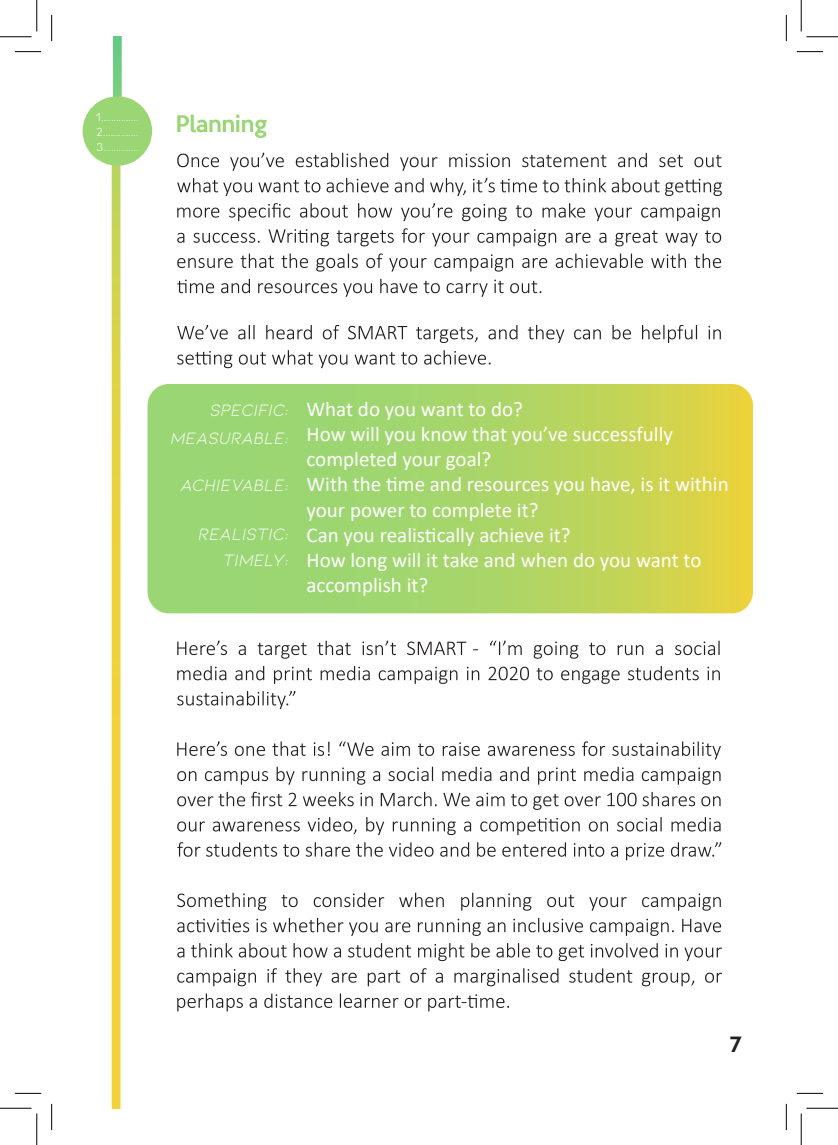
<style>
.page{position:relative;width:838px;height:1145px;background:#fff}
.page>*{position:absolute;margin:0;border:0;box-sizing:border-box;transform-origin:0 0}
.t1{font:21px/25.2px "Calibri";color:#fff}
.t2{font:500 19.25px "Keep Calm";color:#231f20}
.t3{font:17.5px/28px "Kiona Itallic";color:#fff;text-align:right}
.t4{font:12.42px/15px "Kiona";color:#fff;text-align:justify;scale:1.11 1}
</style>
<div class="page">
<div style="left:113px;top:37px;width:9px;height:94px;background:#6fcc82"></div>
<svg style="left:147px;top:384px;width:605px;height:229px;background:#afd564"></svg>
<svg style="left:112px;top:166px;width:8px;height:942px;background:#e6d23e"></svg>
<div style="left:83px;top:96px;width:69px;height:70px;background:#9ad673;border-radius:50%"></div>
<svg style="left:177px;top:115px;width:89px;height:23px"></svg>
<svg style="left:177px;top:153px;width:544px;height:18px"></svg>
<svg style="left:177px;top:178px;width:544px;height:18px"></svg>
<svg style="left:177px;top:203px;width:542px;height:18px"></svg>
<svg style="left:177px;top:228px;width:544px;height:18px"></svg>
<svg style="left:177px;top:254px;width:544px;height:18px"></svg>
<svg style="left:177px;top:279px;width:364px;height:18px"></svg>
<svg style="left:177px;top:325px;width:543px;height:18px"></svg>
<svg style="left:177px;top:350px;width:313px;height:18px"></svg>
<svg style="left:177px;top:641px;width:542px;height:18px"></svg>
<svg style="left:177px;top:666px;width:542px;height:18px"></svg>
<svg style="left:177px;top:691px;width:118px;height:18px"></svg>
<svg style="left:177px;top:741px;width:543px;height:19px"></svg>
<svg style="left:177px;top:767px;width:543px;height:18px"></svg>
<svg style="left:177px;top:792px;width:543px;height:18px"></svg>
<svg style="left:177px;top:817px;width:543px;height:18px"></svg>
<svg style="left:177px;top:842px;width:544px;height:18px"></svg>
<svg style="left:177px;top:893px;width:543px;height:18px"></svg>
<svg style="left:177px;top:918px;width:544px;height:18px"></svg>
<svg style="left:177px;top:943px;width:544px;height:18px"></svg>
<svg style="left:177px;top:968px;width:544px;height:18px"></svg>
<svg style="left:177px;top:993px;width:332px;height:19px"></svg>
<svg style="left:15px;top:51px;width:26px;height:1px"></svg>
<svg style="left:796px;top:51px;width:27px;height:1px"></svg>
<svg style="left:15px;top:1093px;width:26px;height:1px"></svg>
<svg style="left:796px;top:1093px;width:27px;height:1px"></svg>
<svg style="left:51px;top:15px;width:1px;height:26px"></svg>
<svg style="left:51px;top:1104px;width:1px;height:26px"></svg>
<svg style="left:786px;top:15px;width:1px;height:26px"></svg>
<svg style="left:786px;top:1104px;width:1px;height:26px"></svg>
<hr style="left:0;top:36px;width:32px;height:1px;background:#000">
<hr style="left:806px;top:36px;width:31px;height:1px;background:#000">
<hr style="left:0;top:1108px;width:32px;height:1px;background:#000">
<hr style="left:806px;top:1108px;width:31px;height:1px;background:#000">
<hr style="left:36px;top:0;width:1px;height:31px;background:#000">
<hr style="left:36px;top:1113px;width:1px;height:32px;background:#000">
<hr style="left:800px;top:0;width:1px;height:31px;background:#000">
<hr style="left:800px;top:1113px;width:1px;height:32px;background:#000">
<p class="t4" style="left:96px;top:109px;width:40px">1...............<br>2..............<br>3..............</p>
<p class="t3" style="left:172px;top:396px;width:120px">SPECIFIC:<br>MEASURABLE:</p>
<p class="t3" style="left:182px;top:471px;width:110px">ACHIEVABLE:</p>
<p class="t3" style="left:199px;top:520px;width:92px">REALISTIC:</p>
<p class="t3" style="left:224px;top:546px;width:68px">TIMELY:</p>
<p class="t1" style="left:306px;top:396px;width:218px">What do you want to do?</p>
<p class="t1" style="left:306px;top:421px;width:368px">How will you know that you’ve successfully completed your goal?</p>
<p class="t1" style="left:306px;top:471px;width:423px">With the time and resources you have, is it within your power to complete it?</p>
<p class="t1" style="left:306px;top:522px;width:265px">Can you realistically achieve it?</p>
<p class="t1" style="left:306px;top:547px;width:396px">How long will it take and when do you want to accomplish it?</p>
<p class="t2" style="left:730px;top:1028px;width:13px">7</p>
</div>
